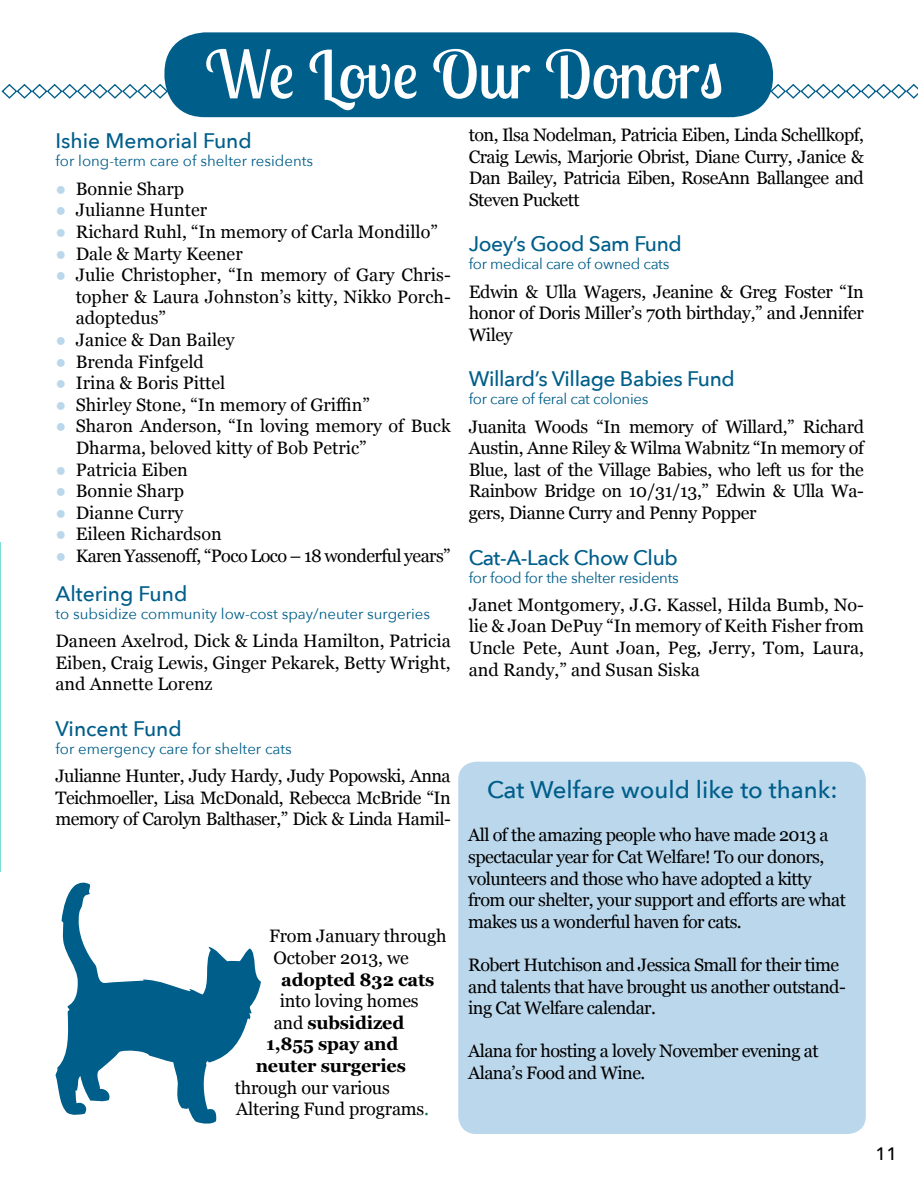
<style>
.page{position:relative;width:918px;height:1188px;background:#fff}
.page>*{position:absolute;margin:0;border:0;box-sizing:border-box;transform-origin:0 0}
.t1{font:66px "Lobster Two";color:#fff}
.t2{font:500 24px "Avenir Next";color:#005e8a}
.t3{font:500 21px "Avenir Next";letter-spacing:-.02em;color:#005e8a}
.t4{font:500 21px "Avenir Next";color:#005e8a}
.t5{font:18px/21.6px "Georgia";letter-spacing:-.02em;color:#000;text-align:justify}
.t6{font:18px/21.6px "Georgia";color:#000}
.t7{font:700 18px "Georgia";letter-spacing:-.01em;color:#000}
.t8{font:500 18px "Avenir Next";color:#000}
.t9{font:15px "Avenir Next";color:#005e8a}
.t10{font:15px "Avenir Next";letter-spacing:-.02em;color:#005e8a}
.s1{color:#bbd7ec}
.s2{font-weight:400}
.s3{color:#006f53}
</style>
<div class="page">
<svg style="left:1px;top:83px;width:917px;height:17px"></svg>
<div style="left:164px;top:32px;width:609px;height:85px;background:#005e8a;border-radius:40px"></div>
<div style="left:458px;top:762px;width:408px;height:372px;background:#bbd7ec;border-radius:18px"></div>
<svg style="left:56px;top:882px;width:205px;height:242px"></svg>
<hr style="left:0;top:542px;width:1px;height:329px;background:#7aded4">
<h1 class="t1" style="left:205px;top:32px;width:520px">We Love Our Donors</h1>
<p class="t4" style="left:56px;top:128px;width:198px">Ishie Memorial Fund</p>
<p class="t9" style="left:56px;top:152px;width:259px">for long-term care of shelter residents</p>
<p class="t6" style="left:56px;top:177px;width:130px"><span class="s1">●</span> Bonnie Sharp</p>
<p class="t6" style="left:56px;top:199px;width:153px"><span class="s1">●</span> Julianne Hunter</p>
<p class="t6" style="left:56px;top:220px;width:384px"><span class="s1">●</span> Richard Ruhl, “In memory of Carla Mondillo”</p>
<p class="t6" style="left:56px;top:242px;width:189px"><span class="s1">●</span> Dale &amp; Marty Keener</p>
<p class="t5" style="left:76px;top:263px;width:377px;text-indent:-20px"><span class="s1">●</span> Julie Christopher, “In memory of Gary Chris&shy;topher &amp; Laura Johnston’s kitty, Nikko Porch&shy;adoptedus”</p>
<p class="t6" style="left:56px;top:328px;width:181px"><span class="s1">●</span> Janice &amp; Dan Bailey</p>
<p class="t6" style="left:56px;top:350px;width:150px"><span class="s1">●</span> Brenda Finfgeld</p>
<p class="t6" style="left:56px;top:371px;width:171px"><span class="s1">●</span> Irina &amp; Boris Pittel</p>
<p class="t6" style="left:56px;top:393px;width:316px"><span class="s1">●</span> Shirley Stone, “In memory of Griffin”</p>
<p class="t6" style="left:76px;top:415px;width:376px;text-indent:-20px"><span class="s1">●</span> Sharon Anderson, “In loving memory of Buck<br>Dharma, beloved kitty of Bob Petric”</p>
<p class="t6" style="left:56px;top:458px;width:134px"><span class="s1">●</span> Patricia Eiben</p>
<p class="t6" style="left:56px;top:479px;width:130px"><span class="s1">●</span> Bonnie Sharp</p>
<p class="t6" style="left:56px;top:501px;width:129px"><span class="s1">●</span> Dianne Curry</p>
<p class="t6" style="left:56px;top:523px;width:168px"><span class="s1">●</span> Eileen Richardson</p>
<p class="t5" style="left:56px;top:544px;width:397px"><span class="s1">●</span> Karen Yassenoff, “Poco Loco – 18 wonderful years”</p>
<p class="t4" style="left:56px;top:581px;width:133px">Altering Fund</p>
<p class="t9" style="left:56px;top:605px;width:376px">to subsidize community low-cost spay/neuter surgeries</p>
<p class="t5" style="left:56px;top:629px;width:397px">Daneen Axelrod, Dick &amp; Linda Hamilton, Patricia Eiben, Craig Lewis, Ginger Pekarek, Betty Wright, and Annette Lorenz</p>
<p class="t4" style="left:56px;top:716px;width:128px">Vincent Fund</p>
<p class="t9" style="left:56px;top:740px;width:238px">for emergency care for shelter cats</p>
<p class="t5" style="left:56px;top:764px;width:397px">Julianne Hunter, Judy Hardy, Judy Popowski, Anna Teichmoeller, Lisa McDonald, Rebecca McBride “In memory of Carolyn Balthaser,” Dick &amp; Linda Hamil-</p>
<p class="t5" style="left:269px;top:925px;width:179px">From January through<br>October 2013, we</p>
<p class="t7" style="left:281px;top:966px;width:155px">adopted 832 cats</p>
<p class="t5" style="left:280px;top:989px;width:140px">into loving homes</p>
<p class="t7" style="left:274px;top:1009px;width:132px"><span class="s2">and</span> subsidized</p>
<p class="t7" style="left:266px;top:1031px;width:134px">1,855 spay and</p>
<p class="t7" style="left:256px;top:1052px;width:152px">neuter surgeries</p>
<p class="t5" style="left:235px;top:1076px;width:196px">through our various<br>Altering Fund programs<span class="s3">.</span></p>
<p class="t5" style="left:469px;top:123px;width:397px">ton, Ilsa Nodelman, Patricia Eiben, Linda Schellkopf, Craig Lewis, Marjorie Obrist, Diane Curry, Janice &amp; Dan Bailey, Patricia Eiben, RoseAnn Ballangee and Steven Puckett</p>
<p class="t3" style="left:469px;top:231px;width:215px">Joey’s Good Sam Fund</p>
<p class="t10" style="left:469px;top:255px;width:202px">for medical care of owned cats</p>
<p class="t5" style="left:469px;top:280px;width:397px">Edwin &amp; Ulla Wagers, Jeanine &amp; Greg Foster “In honor of Doris Miller’s 70th birthday,” and Jennifer Wiley</p>
<p class="t3" style="left:469px;top:366px;width:268px">Willard’s Village Babies Fund</p>
<p class="t10" style="left:469px;top:390px;width:181px">for care of feral cat colonies</p>
<p class="t5" style="left:469px;top:415px;width:397px">Juanita Woods “In memory of Willard,” Richard Austin, Anne Riley &amp; Wilma Wabnitz “In memory of Blue, last of the Village Babies, who left us for the Rainbow Bridge on 10/31/13,” Edwin &amp; Ulla Wa&shy;gers, Dianne Curry and Penny Popper</p>
<p class="t3" style="left:469px;top:545px;width:211px">Cat-A-Lack Chow Club</p>
<p class="t10" style="left:469px;top:568px;width:212px">for food for the shelter residents</p>
<p class="t5" style="left:469px;top:593px;width:397px">Janet Montgomery, J.G. Kassel, Hilda Bumb, No&shy;lie &amp; Joan DePuy “In memory of Keith Fisher from Uncle Pete, Aunt Joan, Peg, Jerry, Tom, Laura, and Randy,” and Susan Siska</p>
<h2 class="t2" style="left:487px;top:775px;width:352px">Cat Welfare would like to thank:</h2>
<p class="t5" style="left:468px;top:824px;width:379px;text-align:left">All of the amazing people who have made 2013 a spectacular year for Cat Welfare! To our donors, volunteers and those who have adopted a kitty from our shelter, your support and efforts are what makes us a wonderful haven for cats.</p>
<p class="t5" style="left:468px;top:953px;width:379px;text-align:left">Robert Hutchison and Jessica Small for their time and talents that have brought us another outstand&shy;ing Cat Welfare calendar.</p>
<p class="t5" style="left:468px;top:1040px;width:352px">Alana for hosting a lovely November evening at<br>Alana’s Food and Wine.</p>
<p class="t8" style="left:876px;top:1142px;width:23px">11</p>
</div>
